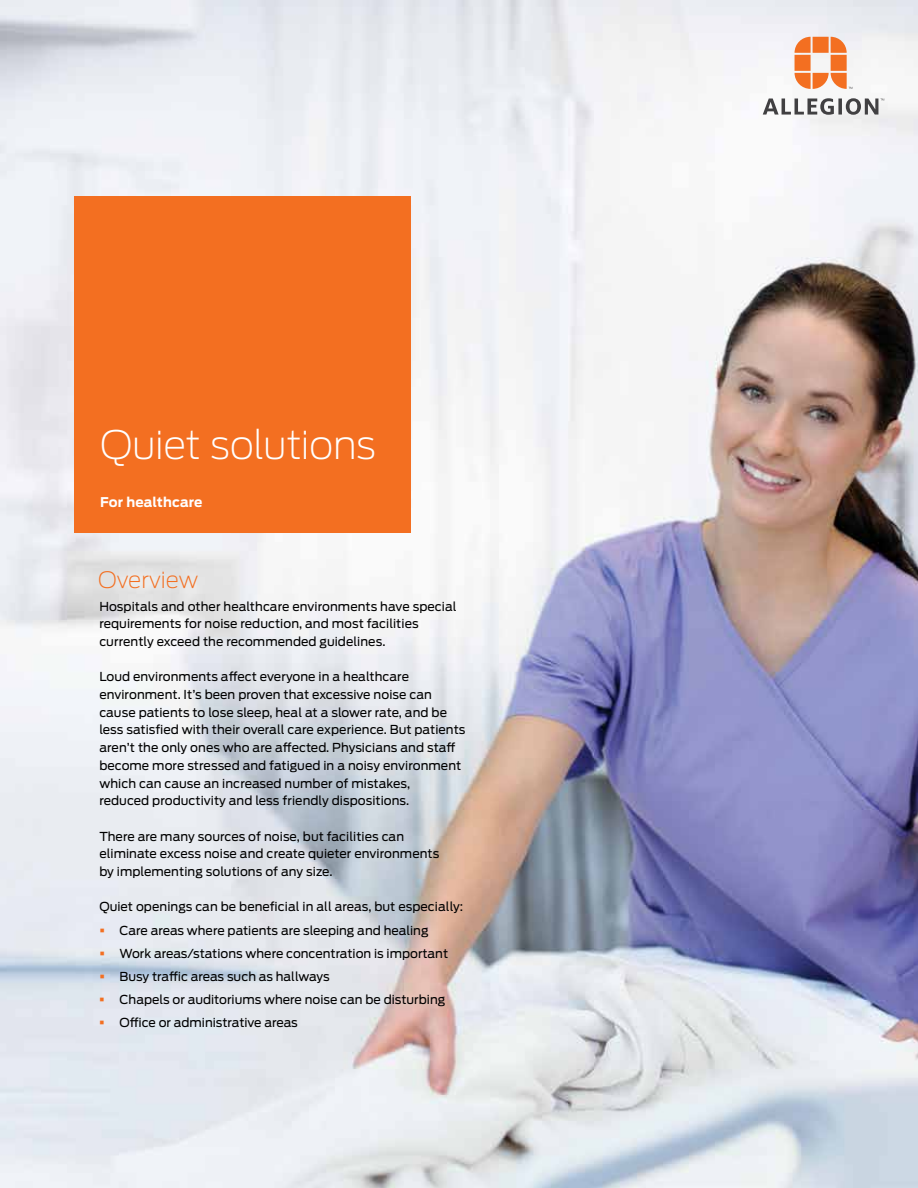
<style>
.page{position:relative;width:918px;height:1188px;background:#fff}
.page>*{position:absolute;margin:0;border:0;box-sizing:border-box;transform-origin:0 0}
.t1{font:200 39px "Antenna";letter-spacing:-.01em;color:#fff}
.t2{font:200 22.5px "Antenna";color:#f36f21}
.t3{font:700 13.35px "Antenna";letter-spacing:.01em;color:#fff}
.t4{font:12.3px/17.7px "Antenna";letter-spacing:.005em;color:#000}
.s1{color:#f36f21}
</style>
<div class="page">
<img style="left:0;top:0;width:918px;height:1188px">
<div style="left:74px;top:197px;width:337px;height:336px;background:#f36f21"></div>
<svg style="left:795px;top:37px;width:57px;height:52px"></svg>
<svg style="left:763px;top:98px;width:121px;height:17px"></svg>
<h1 class="t1" style="left:100px;top:423px;width:277px">Quiet solutions</h1>
<p class="t3" style="left:100px;top:494px;width:104px">For healthcare</p>
<h2 class="t2" style="left:98px;top:567px;width:101px">Overview</h2>
<p class="t4" style="left:99px;top:597px;width:359px">Hospitals and other healthcare environments have special requirements for noise reduction, and most facilities currently exceed the recommended guidelines.</p>
<p class="t4" style="left:99px;top:668px;width:368px">Loud environments affect everyone in a healthcare environment. It’s been proven that excessive noise can cause patients to lose sleep, heal at a slower rate, and be less satisfied with their overall care experience. But patients aren’t the only ones who are affected. Physicians and staff become more stressed and fatigued in a noisy environment which can cause an increased number of mistakes,<br>reduced productivity and less friendly dispositions.</p>
<p class="t4" style="left:99px;top:827px;width:341px">There are many sources of noise, but facilities can eliminate excess noise and create quieter environments by implementing solutions of any size.</p>
<p class="t4" style="left:99px;top:898px;width:365px">Quiet openings can be beneficial in all areas, but especially:</p>
<p class="t4" style="left:99px;top:921px;width:331px"><span class="s1">▪</span> Care areas where patients are sleeping and healing</p>
<p class="t4" style="left:99px;top:944px;width:350px"><span class="s1">▪</span> Work areas/stations where concentration is important</p>
<p class="t4" style="left:99px;top:968px;width:232px"><span class="s1">▪</span> Busy traffic areas such as hallways</p>
<p class="t4" style="left:99px;top:991px;width:347px"><span class="s1">▪</span> Chapels or auditoriums where noise can be disturbing</p>
<p class="t4" style="left:99px;top:1014px;width:200px"><span class="s1">▪</span> Office or administrative areas</p>
</div>
